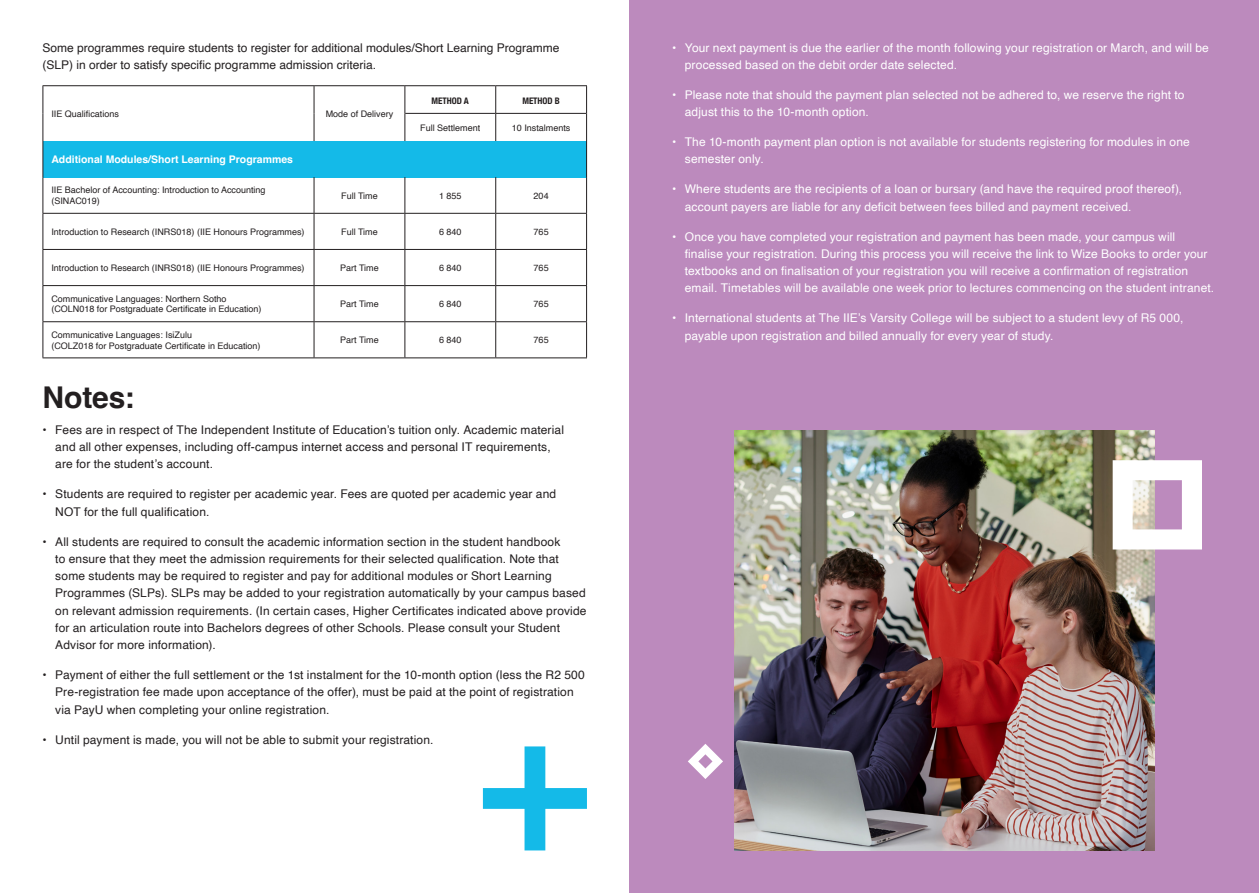
<style>
.page{position:relative;width:1259px;height:893px;background:#fff}
.page>*{position:absolute;margin:0;border:0;box-sizing:border-box;transform-origin:0 0}
.t1{font:700 30px "Helvetica";letter-spacing:-.005em;color:#231f20}
.t2{font:12px/17.2px "Helvetica";letter-spacing:.01em;color:#231f20}
.t3{font:12px/17.2px "Helvetica";letter-spacing:.01em;color:#fff}
.t4{font:700 10.5px "Helvetica";color:#fff}
.t5{font:9px/10.8px "Helvetica";color:#231f20}
.t6{font:700 condensed 9px "Helvetica Neue";color:#231f20}
</style>
<div class="page">
<div style="left:629px;top:0;width:630px;height:893px;background:#bc8abd"></div>
<svg style="left:688px;top:744px;width:35px;height:35px"></svg>
<img style="left:734px;top:430px;width:420px;height:420px">
<svg style="left:1112px;top:460px;width:90px;height:89px"></svg>
<div style="left:43px;top:141px;width:543px;height:36px;background:#14bae8"></div>
<hr style="left:43px;top:85px;width:271px;height:1px;background:#231f20">
<hr style="left:314px;top:85px;width:91px;height:1px;background:#231f20">
<svg style="left:43px;top:86px;width:1px;height:55px"></svg>
<svg style="left:314px;top:86px;width:1px;height:55px"></svg>
<hr style="left:405px;top:85px;width:91px;height:1px;background:#231f20">
<hr style="left:496px;top:85px;width:91px;height:1px;background:#231f20">
<hr style="left:405px;top:113px;width:91px;height:1px;background:#231f20">
<hr style="left:496px;top:113px;width:90px;height:1px;background:#231f20">
<svg style="left:404px;top:86px;width:1px;height:55px"></svg>
<svg style="left:495px;top:86px;width:1px;height:55px"></svg>
<svg style="left:586px;top:86px;width:1px;height:55px"></svg>
<hr style="left:43px;top:141px;width:1px;height:36px;background:#231f20">
<hr style="left:43px;top:357px;width:271px;height:1px;background:#231f20">
<hr style="left:314px;top:357px;width:91px;height:1px;background:#231f20">
<hr style="left:405px;top:357px;width:91px;height:1px;background:#231f20">
<hr style="left:496px;top:357px;width:91px;height:1px;background:#231f20">
<hr style="left:586px;top:141px;width:1px;height:36px;background:#231f20">
<hr style="left:43px;top:177px;width:1px;height:36px;background:#231f20">
<hr style="left:314px;top:177px;width:1px;height:36px;background:#231f20">
<hr style="left:404px;top:177px;width:1px;height:36px;background:#231f20">
<hr style="left:495px;top:177px;width:1px;height:36px;background:#231f20">
<hr style="left:586px;top:177px;width:1px;height:36px;background:#231f20">
<hr style="left:43px;top:213px;width:271px;height:1px;background:#231f20">
<hr style="left:43px;top:214px;width:1px;height:35px;background:#231f20">
<hr style="left:314px;top:213px;width:91px;height:1px;background:#231f20">
<hr style="left:314px;top:214px;width:1px;height:35px;background:#231f20">
<hr style="left:405px;top:213px;width:91px;height:1px;background:#231f20">
<hr style="left:404px;top:214px;width:1px;height:35px;background:#231f20">
<hr style="left:496px;top:213px;width:91px;height:1px;background:#231f20">
<hr style="left:495px;top:214px;width:1px;height:35px;background:#231f20">
<hr style="left:586px;top:214px;width:1px;height:35px;background:#231f20">
<hr style="left:43px;top:249px;width:271px;height:1px;background:#231f20">
<hr style="left:43px;top:250px;width:1px;height:35px;background:#231f20">
<hr style="left:314px;top:249px;width:91px;height:1px;background:#231f20">
<hr style="left:314px;top:250px;width:1px;height:35px;background:#231f20">
<hr style="left:405px;top:249px;width:91px;height:1px;background:#231f20">
<hr style="left:404px;top:250px;width:1px;height:35px;background:#231f20">
<hr style="left:496px;top:249px;width:91px;height:1px;background:#231f20">
<hr style="left:495px;top:250px;width:1px;height:35px;background:#231f20">
<hr style="left:586px;top:250px;width:1px;height:35px;background:#231f20">
<hr style="left:43px;top:285px;width:271px;height:1px;background:#231f20">
<hr style="left:43px;top:286px;width:1px;height:35px;background:#231f20">
<hr style="left:314px;top:285px;width:91px;height:1px;background:#231f20">
<hr style="left:314px;top:286px;width:1px;height:35px;background:#231f20">
<hr style="left:405px;top:285px;width:91px;height:1px;background:#231f20">
<hr style="left:404px;top:286px;width:1px;height:35px;background:#231f20">
<hr style="left:496px;top:285px;width:91px;height:1px;background:#231f20">
<hr style="left:495px;top:286px;width:1px;height:35px;background:#231f20">
<hr style="left:586px;top:286px;width:1px;height:35px;background:#231f20">
<hr style="left:43px;top:321px;width:271px;height:1px;background:#231f20">
<hr style="left:43px;top:322px;width:1px;height:35px;background:#231f20">
<hr style="left:314px;top:321px;width:91px;height:1px;background:#231f20">
<hr style="left:314px;top:322px;width:1px;height:35px;background:#231f20">
<hr style="left:405px;top:321px;width:91px;height:1px;background:#231f20">
<hr style="left:404px;top:322px;width:1px;height:35px;background:#231f20">
<hr style="left:496px;top:321px;width:91px;height:1px;background:#231f20">
<hr style="left:495px;top:322px;width:1px;height:35px;background:#231f20">
<hr style="left:586px;top:322px;width:1px;height:35px;background:#231f20">
<svg style="left:483px;top:746px;width:104px;height:104px"></svg>
<p class="t2" style="left:43px;top:39px;width:518px">Some programmes require students to register for additional modules/Short Learning Programme (SLP) in order to satisfy specific programme admission criteria.</p>
<p class="t5" style="left:51px;top:108px;width:69px">IIE Qualifications</p>
<p class="t5" style="left:326px;top:108px;width:69px">Mode of Delivery</p>
<p class="t6" style="left:432px;top:93px;width:39px">METHOD A</p>
<p class="t6" style="left:522px;top:93px;width:39px">METHOD B</p>
<p class="t5" style="left:420px;top:122px;width:62px">Full Settlement</p>
<p class="t5" style="left:512px;top:122px;width:60px">10 Instalments</p>
<p class="t4" style="left:51px;top:153px;width:243px">Additional Modules/Short Learning Programmes</p>
<p class="t5" style="left:51px;top:185px;width:216px">IIE Bachelor of Accounting: Introduction to Accounting (SINAC019)</p>
<p class="t5" style="left:341px;top:190px;width:38px">Full Time</p>
<p class="t5" style="left:439px;top:190px;width:24px">1 855</p>
<p class="t5" style="left:533px;top:190px;width:17px">204</p>
<p class="t5" style="left:51px;top:226px;width:255px">Introduction to Research (INRS018) (IIE Honours Programmes)</p>
<p class="t5" style="left:341px;top:226px;width:38px">Full Time</p>
<p class="t5" style="left:439px;top:226px;width:24px">6 840</p>
<p class="t5" style="left:533px;top:226px;width:17px">765</p>
<p class="t5" style="left:51px;top:263px;width:255px">Introduction to Research (INRS018) (IIE Honours Programmes)</p>
<p class="t5" style="left:340px;top:263px;width:40px">Part Time</p>
<p class="t5" style="left:439px;top:263px;width:24px">6 840</p>
<p class="t5" style="left:533px;top:263px;width:17px">765</p>
<p class="t5" style="left:51px;top:293px;width:212px">Communicative Languages: Northern Sotho (COLN018 for Postgraduate Certificate in Education)</p>
<p class="t5" style="left:340px;top:299px;width:40px">Part Time</p>
<p class="t5" style="left:439px;top:299px;width:24px">6 840</p>
<p class="t5" style="left:533px;top:299px;width:17px">765</p>
<p class="t5" style="left:51px;top:329px;width:211px">Communicative Languages: IsiZulu<br>(COLZ018 for Postgraduate Certificate in Education)</p>
<p class="t5" style="left:340px;top:335px;width:40px">Part Time</p>
<p class="t5" style="left:439px;top:335px;width:24px">6 840</p>
<p class="t5" style="left:533px;top:335px;width:17px">765</p>
<p class="t1" style="left:43px;top:379px;width:93px">Notes:</p>
<p class="t2" style="left:55px;top:421px;width:510px;text-indent:-13px">• Fees are in respect of The Independent Institute of Education’s tuition only. Academic material and all other expenses, including off-campus internet access and personal IT requirements, are for the student’s account.</p>
<p class="t2" style="left:55px;top:486px;width:502px;text-indent:-13px">• Students are required to register per academic year. Fees are quoted per academic year and<br>NOT for the full qualification.</p>
<p class="t2" style="left:55px;top:533px;width:533px;text-indent:-13px">• All students are required to consult the academic information section in the student handbook<br>to ensure that they meet the admission requirements for their selected qualification. Note that some students may be required to register and pay for additional modules or Short Learning Programmes (SLPs). SLPs may be added to your registration automatically by your campus based on relevant admission requirements. (In certain cases, Higher Certificates indicated above provide for an articulation route into Bachelors degrees of other Schools. Please consult your Student Advisor for more information).</p>
<p class="t2" style="left:55px;top:667px;width:531px;text-indent:-13px">• Payment of either the full settlement or the 1st instalment for the 10-month option (less the R2 500<br>Pre-registration fee made upon acceptance of the offer), must be paid at the point of registration via PayU when completing your online registration.</p>
<p class="t2" style="left:43px;top:731px;width:392px">• Until payment is made, you will not be able to submit your registration.</p>
<p class="t3" style="left:685px;top:39px;width:526px;text-indent:-13px">• Your next payment is due the earlier of the month following your registration or March, and will be processed based on the debit order date selected.</p>
<p class="t3" style="left:685px;top:86px;width:501px;text-indent:-13px">• Please note that should the payment plan selected not be adhered to, we reserve the right to adjust this to the 10-month option.</p>
<p class="t3" style="left:685px;top:134px;width:506px;text-indent:-13px">• The 10-month payment plan option is not available for students registering for modules in one semester only.</p>
<p class="t3" style="left:685px;top:181px;width:499px;text-indent:-13px">• Where students are the recipients of a loan or bursary (and have the required proof thereof), account payers are liable for any deficit between fees billed and payment received.</p>
<p class="t3" style="left:685px;top:228px;width:531px;text-indent:-13px">• Once you have completed your registration and payment has been made, your campus will finalise your registration. During this process you will receive the link to Wize Books to order your textbooks and on finalisation of your registration you will receive a confirmation of registration email. Timetables will be available one week prior to lectures commencing on the student intranet.</p>
<p class="t3" style="left:685px;top:310px;width:500px;text-indent:-13px">• International students at The IIE’s Varsity College will be subject to a student levy of R5 000, payable upon registration and billed annually for every year of study.</p>
</div>
